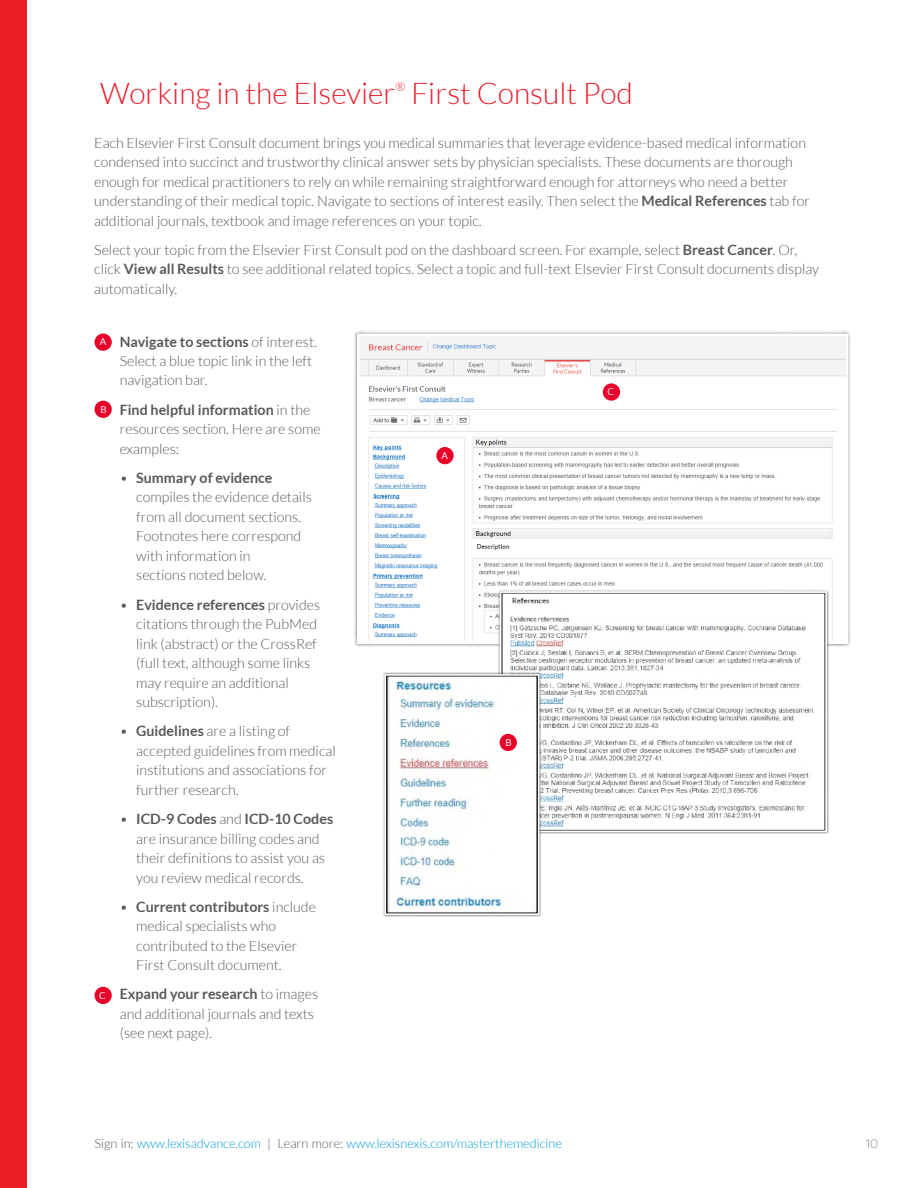
<style>
.page{position:relative;width:918px;height:1188px;background:#fff}
.page>*{position:absolute;margin:0;border:0;box-sizing:border-box;transform-origin:0 0}
.t1{font:300 30px "Lato";color:#ea1d2c}
.t2{font:300 14.25px/19.5px "Lato";color:#58595b}
.t3{font:200 13.2px "Omnes";color:#58595b}
.t4{font:300 12.75px "Lato";color:#009cd9}
.t5{font:300 12.3px "Lato";color:#ea1d2c}
.t6{font:9.6px "Lato";color:#fff}
.s1{font-weight:700}
.s2{color:#58595b}
</style>
<div class="page">
<div style="left:0;top:0;width:27px;height:1188px;background:#ed1d24"></div>
<svg style="left:356px;top:332px;width:494px;height:313px"></svg>
<svg style="left:499px;top:590px;width:329px;height:243px"></svg>
<div style="left:383px;top:672px;width:158px;height:245px;background:#000;opacity:.5"></div>
<svg style="left:384px;top:673px;width:156px;height:243px"></svg>
<div style="left:436px;top:447px;width:18px;height:17px;background:#e8002a;border-radius:50%"></div>
<div style="left:500px;top:734px;width:17px;height:17px;background:#e8002a;border-radius:50%"></div>
<div style="left:603px;top:383px;width:17px;height:18px;background:#e8002a;border-radius:50%"></div>
<div style="left:95px;top:334px;width:17px;height:17px;background:#e8002a;border-radius:50%"></div>
<div style="left:95px;top:401px;width:17px;height:17px;background:#e8002a;border-radius:50%"></div>
<div style="left:95px;top:987px;width:17px;height:17px;background:#e8002a;border-radius:50%"></div>
<h1 class="t1" style="left:100px;top:77px;width:297px">Working in the Elsevier</h1>
<p class="t5" style="left:396px;top:80px;width:11px">®</p>
<h1 class="t1" style="left:411px;top:77px;width:223px">First Consult Pod</h1>
<p class="t2" style="left:94px;top:133px;width:717px">Each Elsevier First Consult document brings you medical summaries that leverage evidence-based medical information condensed into succinct and trustworthy clinical answer sets by physician specialists. These documents are thorough enough for medical practitioners to rely on while remaining straightforward enough for attorneys who need a better understanding of their medical topic. Navigate to sections of interest easily. Then select the <span class="s1">Medical References</span> tab for additional journals, textbook and image references on your topic.</p>
<p class="t2" style="left:94px;top:240px;width:726px">Select your topic from the Elsevier First Consult pod on the dashboard screen. For example, select <span class="s1">Breast Cancer</span>. Or, click <span class="s1">View all Results</span> to see additional related topics. Select a topic and full-text Elsevier First Consult documents display automatically.</p>
<p class="t6" style="left:100px;top:337px;width:8px">A</p>
<p class="t6" style="left:100px;top:404px;width:8px">B</p>
<p class="t6" style="left:99px;top:990px;width:8px">C</p>
<p class="t2" style="left:120px;top:332px;width:199px"><span class="s1">Navigate to sections</span> of interest.<br>Select a blue topic link in the left navigation bar.</p>
<p class="t2" style="left:120px;top:400px;width:202px"><span class="s1">Find helpful information</span> in the resources section. Here are some examples:</p>
<p class="t2" style="left:136px;top:468px;width:177px;text-indent:-17px">• <span class="s1">Summary of evidence </span>compiles the evidence details from all document sections.<br>Footnotes here correspond with information in<br>sections noted below.</p>
<p class="t2" style="left:136px;top:595px;width:185px;text-indent:-17px">• <span class="s1">Evidence references</span> provides citations through the PubMed link (abstract) or the CrossRef (full text, although some links may require an additional subscription).</p>
<p class="t2" style="left:136px;top:722px;width:201px;text-indent:-17px">• <span class="s1">Guidelines</span> are a listing of accepted guidelines from medical institutions and associations for further research.</p>
<p class="t2" style="left:136px;top:809px;width:198px;text-indent:-17px">• <span class="s1">ICD-9 Codes</span> and <span class="s1">ICD-10 Codes </span>are insurance billing codes and their definitions to assist you as you review medical records.</p>
<p class="t2" style="left:136px;top:897px;width:181px;text-indent:-17px">• <span class="s1">Current contributors</span> include medical specialists who contributed to the Elsevier<br>First Consult document.</p>
<p class="t2" style="left:120px;top:985px;width:200px"><span class="s1">Expand your research</span> to images and additional journals and texts (see next page).</p>
<p class="t6" style="left:442px;top:450px;width:8px">A</p>
<p class="t6" style="left:506px;top:737px;width:8px">B</p>
<p class="t4" style="left:94px;top:1136px;width:469px"><span class="s2">Sign in:</span> www.lexisadvance.com <span class="s2">| Learn more:</span> www.lexisnexis.com/masterthemedicine</p>
<p class="t6" style="left:607px;top:386px;width:8px">C</p>
<p class="t3" style="left:866px;top:1135px;width:14px">10</p>
</div>
